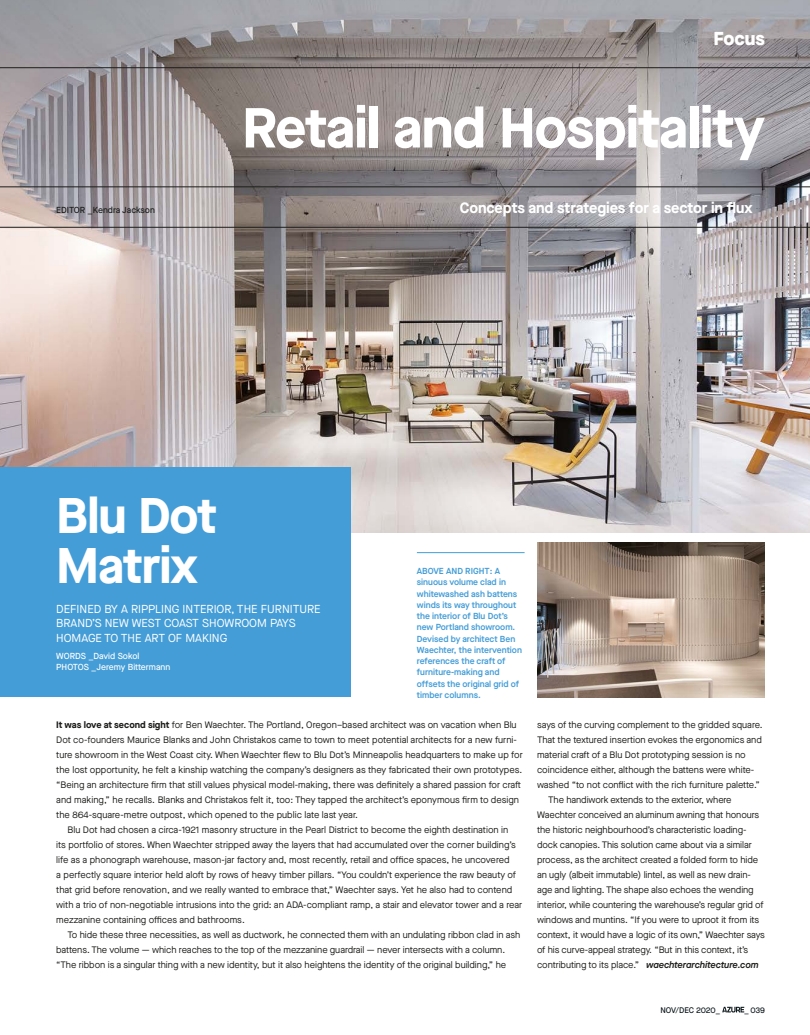
<style>
.page{position:relative;width:810px;height:1035px;background:#fff}
.page>*{position:absolute;margin:0;border:0;box-sizing:border-box;transform-origin:0 0}
.t1{font:700 56.25px "Maison Neue";letter-spacing:-.02em;color:#fff}
.t2{font:700 50px/50px "Maison Neue";letter-spacing:-.02em;color:#fff}
.t3{font:800 18.75px "Maison Neue";letter-spacing:-.005em;color:#fff}
.t4{font:700 15px "Maison Neue";letter-spacing:-.005em;color:#fff}
.t5{font:11.5px/15px "Maison Neue";color:#fff}
.t6{font:9.38px "Maison Neue";letter-spacing:-.005em;color:#1d1d1b}
.t7{font:600 8.75px/11.2px "Maison Neue";color:#449dd7}
.t8{font:500 8.75px/11.2px "Maison Neue";color:#fff}
.t9{font:500 8.75px "Maison Neue";color:#1d1d1b}
.t10{font:500 8.12px "Maison Neue";letter-spacing:-.02em;color:#0d181c}
.s1{font-weight:700}
.s2{font-weight:600;font-style:italic}
</style>
<div class="page">
<svg style="left:722px;top:1007px;width:22px;height:6px"></svg>
<img style="left:0;top:0;width:810px;height:532px">
<hr style="left:0;top:67px;width:810px;height:1px;background:#1d1d1b">
<hr style="left:0;top:227px;width:810px;height:1px;background:#1d1d1b">
<hr style="left:0;top:187px;width:810px;height:1px;background:#1d1d1b">
<img style="left:537px;top:542px;width:228px;height:156px">
<div style="left:0;top:468px;width:351px;height:230px;background:#449dd7"></div>
<hr style="left:417px;top:552px;width:108px;height:1px;background:#449dd7">
<h3 class="t3" style="left:713px;top:25px;width:53px">Focus</h3>
<h1 class="t1" style="left:242px;top:88px;width:524px">Retail and Hospitality</h1>
<p class="t9" style="left:56px;top:203px;width:100px">EDITOR _Kendra Jackson</p>
<h3 class="t4" style="left:460px;top:197px;width:294px">Concepts and strategies for a sector in flux</h3>
<h2 class="t2" style="left:56px;top:489px;width:162px">Blu Dot<br>Matrix</h2>
<p class="t5" style="left:56px;top:601px;width:266px">DEFINED BY A RIPPLING INTERIOR, THE FURNITURE<br>BRAND’S NEW WEST COAST SHOWROOM PAYS<br>HOMAGE TO THE ART OF MAKING</p>
<p class="t8" style="left:56px;top:650px;width:116px">WORDS _David Sokol<br>PHOTOS _Jeremy Bittermann</p>
<p class="t7" style="left:417px;top:565px;width:107px">ABOVE AND RIGHT: A sinuous volume clad in whitewashed ash battens winds its way throughout the interior of Blu Dot’s new Portland showroom.<br>Devised by architect Ben<br>Waechter, the intervention references the craft of furniture-making and offsets the original grid of timber columns.</p>
<p class="t6" style="left:56px;top:718px;width:462px"><span class="s1">It was love at second sight</span> for Ben Waechter. The Portland, Oregon–based architect was on vacation when Blu</p>
<p class="t6" style="left:56px;top:733px;width:462px">Dot co-founders Maurice Blanks and John Christakos came to town to meet potential architects for a new furni-</p>
<p class="t6" style="left:56px;top:748px;width:468px">ture showroom in the West Coast city. When Waechter flew to Blu Dot’s Minneapolis headquarters to make up for</p>
<p class="t6" style="left:56px;top:763px;width:468px">the lost opportunity, he felt a kinship watching the company’s designers as they fabricated their own prototypes.</p>
<p class="t6" style="left:56px;top:778px;width:466px">“Being an architecture firm that still values physical model-making, there was definitely a shared passion for craft</p>
<p class="t6" style="left:56px;top:793px;width:464px">and making,” he recalls. Blanks and Christakos felt it, too: They tapped the architect’s eponymous firm to design</p>
<p class="t6" style="left:56px;top:808px;width:303px">the 864-square-metre outpost, which opened to the public late last year.</p>
<p class="t6" style="left:68px;top:823px;width:442px">Blu Dot had chosen a circa-1921 masonry structure in the Pearl District to become the eighth destination in</p>
<p class="t6" style="left:56px;top:838px;width:461px">its portfolio of stores. When Waechter stripped away the layers that had accumulated over the corner building’s</p>
<p class="t6" style="left:56px;top:853px;width:455px">life as a phonograph warehouse, mason-jar factory and, most recently, retail and office spaces, he uncovered</p>
<p class="t6" style="left:56px;top:868px;width:461px">a perfectly square interior held aloft by rows of heavy timber pillars. “You couldn’t experience the raw beauty of</p>
<p class="t6" style="left:56px;top:883px;width:458px">that grid before renovation, and we really wanted to embrace that,” Waechter says. Yet he also had to contend</p>
<p class="t6" style="left:56px;top:898px;width:468px">with a trio of non-negotiable intrusions into the grid: an ADA-compliant ramp, a stair and elevator tower and a rear</p>
<p class="t6" style="left:56px;top:913px;width:190px">mezzanine containing offices and bathrooms.</p>
<p class="t6" style="left:68px;top:928px;width:454px">To hide these three necessities, as well as ductwork, he connected them with an undulating ribbon clad in ash</p>
<p class="t6" style="left:56px;top:943px;width:451px">battens. The volume — which reaches to the top of the mezzanine guardrail — never intersects with a column.</p>
<p class="t6" style="left:56px;top:958px;width:452px">“The ribbon is a singular thing with a new identity, but it also heightens the identity of the original building,” he</p>
<p class="t6" style="left:537px;top:718px;width:227px">says of the curving complement to the gridded square.</p>
<p class="t6" style="left:537px;top:733px;width:226px">That the textured insertion evokes the ergonomics and</p>
<p class="t6" style="left:537px;top:748px;width:210px">material craft of a Blu Dot prototyping session is no</p>
<p class="t6" style="left:537px;top:763px;width:219px">coincidence either, although the battens were white-</p>
<p class="t6" style="left:537px;top:778px;width:224px">washed “to not conflict with the rich furniture palette.”</p>
<p class="t6" style="left:548px;top:793px;width:185px">The handiwork extends to the exterior, where</p>
<p class="t6" style="left:537px;top:808px;width:224px">Waechter conceived an aluminum awning that honours</p>
<p class="t6" style="left:537px;top:823px;width:211px">the historic neighbourhood’s characteristic loading-</p>
<p class="t6" style="left:537px;top:838px;width:216px">dock canopies. This solution came about via a similar</p>
<p class="t6" style="left:537px;top:853px;width:223px">process, as the architect created a folded form to hide</p>
<p class="t6" style="left:537px;top:868px;width:215px">an ugly (albeit immutable) lintel, as well as new drain-</p>
<p class="t6" style="left:537px;top:883px;width:218px">age and lighting. The shape also echoes the wending</p>
<p class="t6" style="left:537px;top:898px;width:228px">interior, while countering the warehouse’s regular grid of</p>
<p class="t6" style="left:537px;top:913px;width:224px">windows and muntins. “If you were to uproot it from its</p>
<p class="t6" style="left:537px;top:928px;width:229px">context, it would have a logic of its own,” Waechter says</p>
<p class="t6" style="left:537px;top:943px;width:213px">of his curve-appeal strategy. “But in this context, it’s</p>
<p class="t6" style="left:537px;top:958px;width:223px">contributing to its place.” <span class="s2">waechterarchitecture.com</span></p>
<p class="t10" style="left:660px;top:1004px;width:61px">NOV/DEC 2020_</p>
<p class="t10" style="left:744px;top:1004px;width:22px">_ 039</p>
</div>
